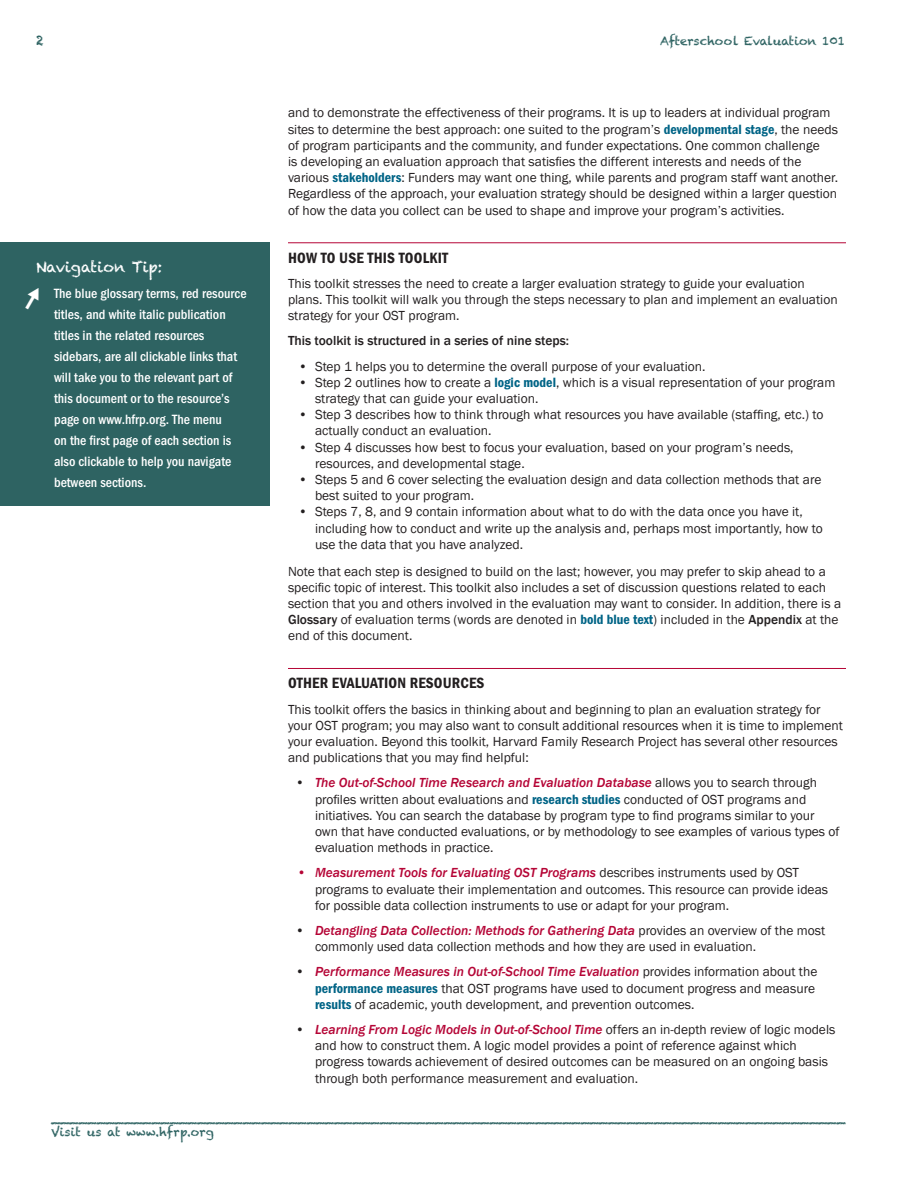
<style>
.page{position:relative;width:918px;height:1188px;background:#fff}
.page>*{position:absolute;margin:0;border:0;box-sizing:border-box;transform-origin:0 0}
.Header_2{font:15px "Franklin Gothic Demi Cond ITC";letter-spacing:.01em;color:#231f20}
.Eval_Tips{font:15px "Chalkduster";color:#fff}
.Body_Paragraph{font:13.5px/16.2px "Franklin Gothic";color:#231f20}
.Bulleted_list_-_Sm{font:13.5px/16.2px "Franklin Gothic";color:#231f20}
.Eval_Tips_Text{font:13.5px/21px "Franklin Gothic Medi Cond ITC";color:#fff}
.running_head{font:13.5px "Chalkduster";color:#2e6362}
.Body_Paragraph-2{font:500 13.5px "Franklin Gothic";color:#231f20}
.running_head-2{font:12px "Chalkduster";color:#2e6362}
.s1{font-family:"Franklin Gothic Demi Cond ITC";color:#006486}
.s2{font-weight:500}
.s3{font-weight:500;font-style:italic;color:#b50536}
.s4{color:#b50536}
</style>
<div class="page">
<hr style="left:288px;top:242px;width:558px;height:1px;background:#b50536">
<hr style="left:288px;top:668px;width:558px;height:1px;background:#b50536">
<div style="left:0;top:243px;width:270px;height:263px;background:#2e6362"></div>
<p class="running_head" style="left:36px;top:32px;width:9px">2</p>
<p class="running_head-2" style="left:660px;top:34px;width:186px">Afterschool Evaluation 101</p>
<p class="Eval_Tips" style="left:36px;top:258px;width:128px">Navigation Tip:</p>
<p class="Eval_Tips_Text" style="left:54px;top:283px;width:194px">The blue glossary terms, red resource titles, and white italic publication titles in the related resources sidebars, are all clickable links that will take you to the relevant part of this document or to the resource’s page on www.hfrp.org. The menu<br>on the first page of each section is also clickable to help you navigate between sections.</p>
<p class="Body_Paragraph" style="left:288px;top:105px;width:552px">and to demonstrate the effectiveness of their programs. It is up to leaders at individual program sites to determine the best approach: one suited to the program’s <span class="s1">developmental stage</span>, the needs of program participants and the community, and funder expectations. One common challenge<br>is developing an evaluation approach that satisfies the different interests and needs of the various <span class="s1">stakeholders</span>: Funders may want one thing, while parents and program staff want another.<br>Regardless of the approach, your evaluation strategy should be designed within a larger question of how the data you collect can be used to shape and improve your program’s activities.</p>
<p class="Header_2" style="left:288px;top:249px;width:162px">HOW TO USE THIS TOOLKIT</p>
<p class="Body_Paragraph" style="left:288px;top:276px;width:551px">This toolkit stresses the need to create a larger evaluation strategy to guide your evaluation plans. This toolkit will walk you through the steps necessary to plan and implement an evaluation strategy for your OST program.</p>
<p class="Body_Paragraph-2" style="left:288px;top:333px;width:283px">This toolkit is structured in a series of nine steps:</p>
<p class="Bulleted_list_-_Sm" style="left:298px;top:358px;width:409px">• Step 1 helps you to determine the overall purpose of your evaluation.</p>
<p class="Bulleted_list_-_Sm" style="left:315px;top:375px;width:522px;text-indent:-16px">• Step 2 outlines how to create a <span class="s1">logic model</span>, which is a visual representation of your program strategy that can guide your evaluation.</p>
<p class="Bulleted_list_-_Sm" style="left:315px;top:407px;width:510px;text-indent:-16px">• Step 3 describes how to think through what resources you have available (staffing, etc.) to actually conduct an evaluation.</p>
<p class="Bulleted_list_-_Sm" style="left:315px;top:439px;width:480px;text-indent:-16px">• Step 4 discusses how best to focus your evaluation, based on your program’s needs, resources, and developmental stage.</p>
<p class="Bulleted_list_-_Sm" style="left:315px;top:472px;width:508px;text-indent:-16px">• Steps 5 and 6 cover selecting the evaluation design and data collection methods that are best suited to your program.</p>
<p class="Bulleted_list_-_Sm" style="left:315px;top:504px;width:509px;text-indent:-16px">• Steps 7, 8, and 9 contain information about what to do with the data once you have it, including how to conduct and write up the analysis and, perhaps most importantly, how to use the data that you have analyzed.</p>
<p class="Body_Paragraph" style="left:288px;top:563px;width:555px">Note that each step is designed to build on the last; however, you may prefer to skip ahead to a specific topic of interest. This toolkit also includes a set of discussion questions related to each section that you and others involved in the evaluation may want to consider. In addition, there is a <span class="s2">Glossary</span> of evaluation terms (words are denoted in <span class="s1">bold blue text</span>) included in the <span class="s2">Appendix</span> at the end of this document.</p>
<p class="Header_2" style="left:288px;top:674px;width:198px">OTHER EVALUATION RESOURCES</p>
<p class="Body_Paragraph" style="left:288px;top:701px;width:556px">This toolkit offers the basics in thinking about and beginning to plan an evaluation strategy for your OST program; you may also want to consult additional resources when it is time to implement your evaluation. Beyond this toolkit, Harvard Family Research Project has several other resources and publications that you may find helpful:</p>
<p class="Body_Paragraph" style="left:315px;top:775px;width:526px;text-indent:-20px">• <span class="s3">The Out-of-School Time Research and Evaluation Database</span> allows you to search through profiles written about evaluations and <span class="s1">research studies</span> conducted of OST programs and initiatives. You can search the database by program type to find programs similar to your own that have conducted evaluations, or by methodology to see examples of various types of evaluation methods in practice.</p>
<p class="Body_Paragraph" style="left:315px;top:865px;width:515px;text-indent:-18px"><span class="s4">•</span> <span class="s3">Measurement Tools for Evaluating OST Programs</span> describes instruments used by OST programs to evaluate their implementation and outcomes. This resource can provide ideas for possible data collection instruments to use or adapt for your program.</p>
<p class="Body_Paragraph" style="left:315px;top:923px;width:512px;text-indent:-20px">• <span class="s3">Detangling Data Collection: Methods for Gathering Data</span> provides an overview of the most commonly used data collection methods and how they are used in evaluation.</p>
<p class="Body_Paragraph" style="left:315px;top:964px;width:504px;text-indent:-20px">• <span class="s3">Performance Measures in Out-of-School Time Evaluation</span> provides information about the <span class="s1">performance measures</span> that OST programs have used to document progress and measure <span class="s1">results</span> of academic, youth development, and prevention outcomes.</p>
<p class="Body_Paragraph" style="left:315px;top:1022px;width:522px;text-indent:-20px">• <span class="s3">Learning From Logic Models in Out-of-School Time</span> offers an in-depth review of logic models and how to construct them. A logic model provides a point of reference against which progress towards achievement of desired outcomes can be measured on an ongoing basis through both performance measurement and evaluation.</p>
<p class="running_head" style="left:51px;top:1109px;width:796px">_______________________________________________________________________________________</p>
<p class="running_head-2" style="left:51px;top:1125px;width:164px">Visit us at www.hfrp.org</p>
</div>
